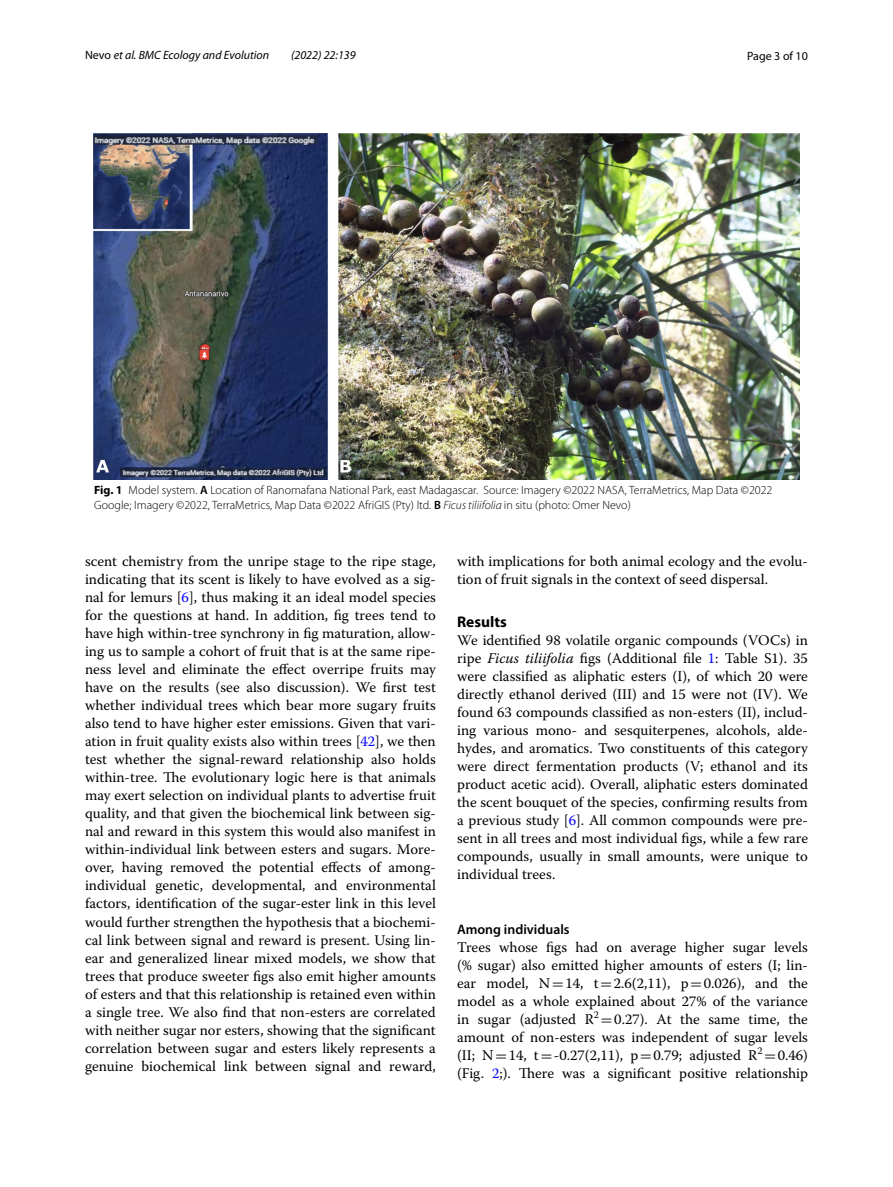
<style>
.page{position:relative;width:893px;height:1187px;background:#fff}
.page>*{position:absolute;margin:0;border:0;box-sizing:border-box;transform-origin:0 0}
.t1{font:700 15.45px "Myriad Pro";color:#000}
.t2{font:14.7px/18px "Warnock Pro";color:#000;text-align:justify}
.t3{font:600 13.8px "Myriad Pro";color:#000}
.t4{font:300 12px/15px "Myriad Pro";color:#000}
.t5{font:italic 12px "Myriad Pro";color:#000}
.t6{font:12px "Myriad Pro";color:#000}
.s1{font-style:normal}
.s2{font-weight:700}
.s3{font-weight:600}
.s4{font-style:italic}
.s5{color:#00f}
.s6{font-family:"MTSY"}
</style>
<div class="page">
<img style="left:94px;top:133px;width:706px;height:346px">
<p class="t5" style="left:85px;top:48px;width:186px"><span class="s1">Nevo</span> et al. BMC Ecology and Evolution</p>
<p class="t5" style="left:291px;top:48px;width:66px">(2022) 22:139</p>
<p class="t6" style="left:747px;top:48px;width:62px">Page 3 of 10</p>
<p class="t4" style="left:94px;top:483px;width:680px"><span class="s2">Fig. 1</span> Model system. <span class="s3">A</span> Location of Ranomafana National Park, east Madagascar. Source: Imagery ©2022 NASA, TerraMetrics, Map Data ©2022<br>Google; Imagery ©2022, TerraMetrics, Map Data ©2022 AfriGIS (Pty) ltd. <span class="s3">B</span> <span class="s4">Ficus tiliifolia</span> in situ (photo: Omer Nevo)</p>
<p class="t2" style="left:85px;top:552px;width:352px">scent chemistry from the unripe stage to the ripe stage, indicating that its scent is likely to have evolved as a sig&shy;nal for lemurs [<span class="s5">6</span>], thus making it an ideal model species for the questions at hand. In addition, fig trees tend to have high within-tree synchrony in fig maturation, allow&shy;ing us to sample a cohort of fruit that is at the same ripe&shy;ness level and eliminate the effect overripe fruits may have on the results (see also discussion). We first test whether individual trees which bear more sugary fruits also tend to have higher ester emissions. Given that vari&shy;ation in fruit quality exists also within trees [<span class="s5">42</span>], we then test whether the signal-reward relationship also holds within-tree. The evolutionary logic here is that animals may exert selection on individual plants to advertise fruit quality, and that given the biochemical link between sig&shy;nal and reward in this system this would also manifest in within-individual link between esters and sugars. More&shy;over, having removed the potential effects of among&shy;individual genetic, developmental, and environmental factors, identification of the sugar-ester link in this level would further strengthen the hypothesis that a biochemi&shy;cal link between signal and reward is present. Using lin&shy;ear and generalized linear mixed models, we show that trees that produce sweeter figs also emit higher amounts of esters and that this relationship is retained even within a single tree. We also find that non-esters are correlated with neither sugar nor esters, showing that the significant correlation between sugar and esters likely represents a genuine biochemical link between signal and reward,</p>
<p class="t2" style="left:457px;top:552px;width:352px">with implications for both animal ecology and the evolu&shy;tion of fruit signals in the context of seed dispersal.</p>
<p class="t1" style="left:457px;top:611px;width:51px">Results</p>
<p class="t2" style="left:457px;top:630px;width:352px">We identified 98 volatile organic compounds (VOCs) in ripe <span class="s4">Ficus tiliifolia</span> figs (Additional file <span class="s5">1</span>: Table S1). 35 were classified as aliphatic esters (I), of which 20 were directly ethanol derived (III) and 15 were not (IV). We found 63 compounds classified as non-esters (II), includ&shy;ing various mono- and sesquiterpenes, alcohols, alde&shy;hydes, and aromatics. Two constituents of this category were direct fermentation products (V; ethanol and its product acetic acid). Overall, aliphatic esters dominated the scent bouquet of the species, confirming results from a previous study [<span class="s5">6</span>]. All common compounds were pre&shy;sent in all trees and most individual figs, while a few rare compounds, usually in small amounts, were unique to individual trees.</p>
<p class="t3" style="left:457px;top:920px;width:114px">Among individuals</p>
<p class="t2" style="left:457px;top:937px;width:352px">Trees whose figs had on average higher sugar levels (% sugar) also emitted higher amounts of esters (I; lin&shy;ear model, N<span class="s6">=</span>14, t<span class="s6">=</span>2.6(2,11), p<span class="s6">=</span>0.026), and the model as a whole explained about 27% of the variance in sugar (adjusted R<sup>2</sup> <span class="s6">=</span>0.27). At the same time, the amount of non-esters was independent of sugar levels (II; N<span class="s6">=</span>14, t<span class="s6">=</span>-0.27(2,11), p<span class="s6">=</span>0.79; adjusted R<sup>2</sup> <span class="s6">=</span>0.46) (Fig. <span class="s5">2</span>;). There was a significant positive relationship</p>
</div>
